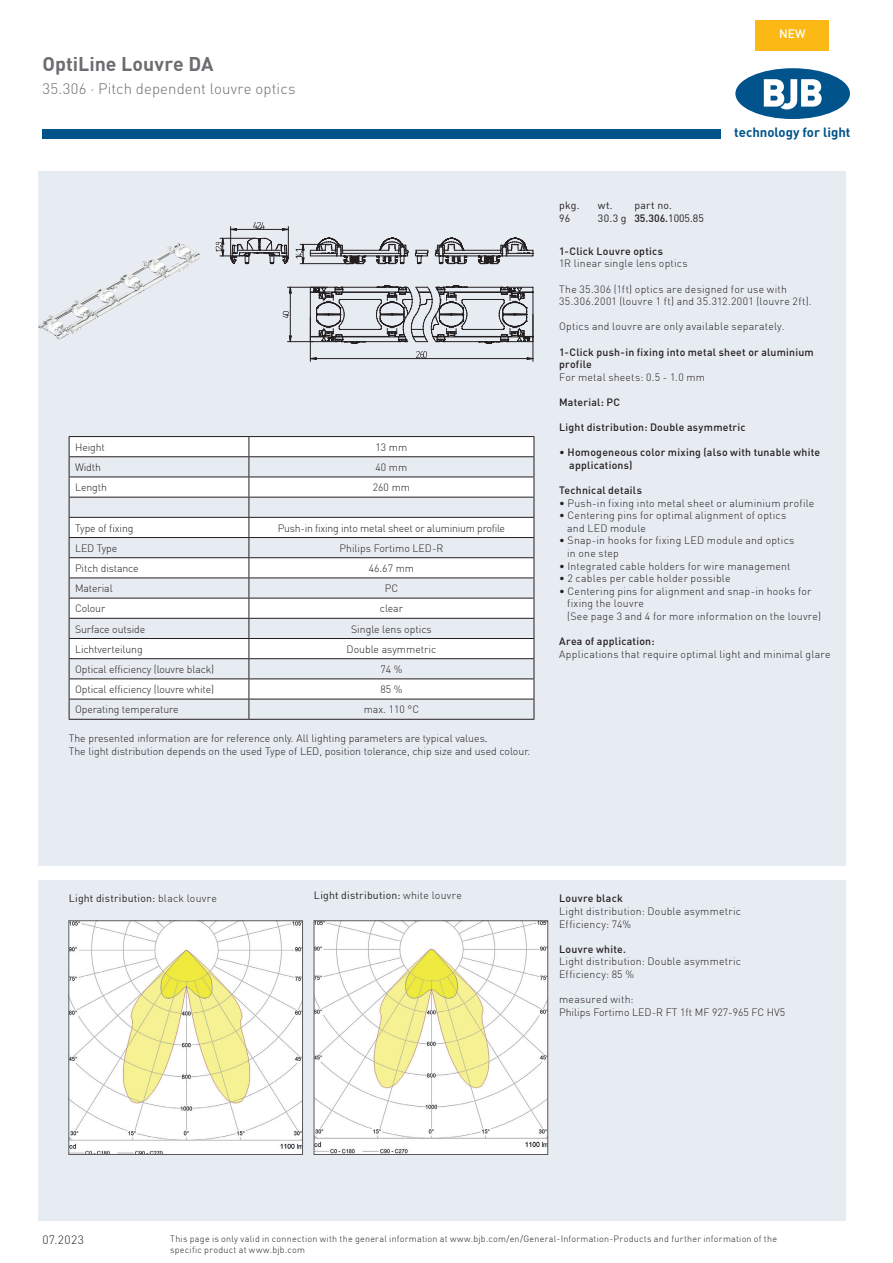
<style>
.page{position:relative;width:893px;height:1263px;background:#fff}
.page>*{position:absolute;margin:0;border:0;box-sizing:border-box;transform-origin:0 0}
.t1{font:700 19.5px "DIN";color:#6c6d70}
.t2{font:300 15px "DINOT";letter-spacing:.005em;color:#6c6d70}
.t3{font:700 13.2px "DIN";color:#01548b}
.t4{font:300 12px "DINOT";letter-spacing:.035em;color:#231f20}
.t5{font:500 12px "DIN";color:#fff}
.t6{font:300 10.5px "DIN";letter-spacing:.015em;color:#231f20}
.t7{font:500 10.5px/12.5px "DIN";letter-spacing:.025em;color:#231f20}
.t8{font:300 10.5px "DIN";letter-spacing:-.01em;color:#231f20}
.t9{font:10.5px "DIN";letter-spacing:.02em;color:#231f20}
.t10{font:300 10.5px "DIN";letter-spacing:.04em;color:#231f20}
.t11{font:300 10.5px "DIN";letter-spacing:-.02em;color:#231f20}
.t12{font:300 9px/10.9px "DIN";letter-spacing:.025em;color:#231f20}
.s1{font-weight:400}
.s2{font-weight:300}
</style>
<div class="page">
<div style="left:735px;top:68px;width:115px;height:51px;background:#01548b;border-radius:50%"></div>
<svg style="left:764px;top:79px;width:58px;height:30px"></svg>
<div style="left:43px;top:129px;width:678px;height:9px;background:#01548b"></div>
<div style="left:38px;top:880px;width:808px;height:340px;background:#e7ebf2"></div>
<div style="left:38px;top:171px;width:808px;height:695px;background:#e7ebf2"></div>
<hr style="left:288px;top:227px;width:1px;height:31px;background:#231f20">
<hr style="left:230px;top:227px;width:1px;height:31px;background:#231f20">
<svg style="left:215px;top:237px;width:318px;height:28px"></svg>
<svg style="left:254px;top:222px;width:11px;height:7px"></svg>
<svg style="left:230px;top:228px;width:7px;height:3px"></svg>
<svg style="left:282px;top:228px;width:7px;height:3px"></svg>
<hr style="left:231px;top:229px;width:57px;height:1px;background:#231f20">
<svg style="left:283px;top:285px;width:250px;height:59px"></svg>
<hr style="left:533px;top:314px;width:1px;height:47px;background:#231f20">
<hr style="left:310px;top:317px;width:1px;height:44px;background:#231f20">
<hr style="left:290px;top:287px;width:1px;height:55px;background:#231f20">
<svg style="left:417px;top:351px;width:9px;height:6px"></svg>
<svg style="left:310px;top:357px;width:7px;height:3px"></svg>
<svg style="left:527px;top:357px;width:6px;height:3px"></svg>
<hr style="left:310px;top:358px;width:223px;height:1px;background:#231f20">
<svg style="left:70px;top:437px;width:464px;height:262px;fill:#fff"></svg>
<hr style="left:69px;top:436px;width:180px;height:1px;background:#231f20">
<hr style="left:249px;top:436px;width:285px;height:1px;background:#231f20">
<hr style="left:69px;top:456px;width:180px;height:1px;background:#231f20">
<hr style="left:249px;top:456px;width:285px;height:1px;background:#231f20">
<hr style="left:69px;top:477px;width:180px;height:1px;background:#231f20">
<hr style="left:249px;top:477px;width:285px;height:1px;background:#231f20">
<hr style="left:69px;top:497px;width:180px;height:1px;background:#231f20">
<hr style="left:249px;top:497px;width:285px;height:1px;background:#231f20">
<hr style="left:69px;top:517px;width:180px;height:1px;background:#231f20">
<hr style="left:249px;top:517px;width:285px;height:1px;background:#231f20">
<hr style="left:69px;top:537px;width:180px;height:1px;background:#231f20">
<hr style="left:249px;top:537px;width:285px;height:1px;background:#231f20">
<hr style="left:69px;top:557px;width:180px;height:1px;background:#231f20">
<hr style="left:249px;top:557px;width:285px;height:1px;background:#231f20">
<hr style="left:69px;top:577px;width:180px;height:1px;background:#231f20">
<hr style="left:249px;top:577px;width:285px;height:1px;background:#231f20">
<hr style="left:69px;top:598px;width:180px;height:1px;background:#231f20">
<hr style="left:249px;top:598px;width:285px;height:1px;background:#231f20">
<hr style="left:69px;top:618px;width:180px;height:1px;background:#231f20">
<hr style="left:249px;top:618px;width:285px;height:1px;background:#231f20">
<hr style="left:69px;top:638px;width:180px;height:1px;background:#231f20">
<hr style="left:249px;top:638px;width:285px;height:1px;background:#231f20">
<hr style="left:69px;top:658px;width:180px;height:1px;background:#231f20">
<hr style="left:249px;top:658px;width:285px;height:1px;background:#231f20">
<hr style="left:69px;top:678px;width:180px;height:1px;background:#231f20">
<hr style="left:249px;top:678px;width:285px;height:1px;background:#231f20">
<hr style="left:69px;top:699px;width:180px;height:1px;background:#231f20">
<svg style="left:69px;top:437px;width:1px;height:282px"></svg>
<hr style="left:249px;top:699px;width:285px;height:1px;background:#231f20">
<svg style="left:249px;top:437px;width:1px;height:282px"></svg>
<svg style="left:534px;top:437px;width:1px;height:282px"></svg>
<hr style="left:69px;top:719px;width:180px;height:1px;background:#231f20">
<hr style="left:249px;top:719px;width:285px;height:1px;background:#231f20">
<div style="left:756px;top:20px;width:73px;height:30px;background:#fcb814"></div>
<img style="left:38px;top:243px;width:162px;height:97px">
<img style="left:71px;top:923px;width:230px;height:229px">
<div style="left:69px;top:921px;width:234px;height:233px;border:1px solid #57585a"></div>
<img style="left:316px;top:923px;width:230px;height:229px">
<div style="left:314px;top:921px;width:234px;height:233px;border:1px solid #57585a"></div>
<p class="t1" style="left:43px;top:51px;width:172px">OptiLine Louvre DA</p>
<p class="t2" style="left:43px;top:79px;width:255px">35.306 · Pitch dependent louvre optics</p>
<p class="t6" style="left:75px;top:440px;width:31px">Height</p>
<p class="t6" style="left:375px;top:440px;width:33px">13 mm</p>
<p class="t6" style="left:75px;top:461px;width:27px">Width</p>
<p class="t6" style="left:375px;top:461px;width:33px">40 mm</p>
<p class="t6" style="left:75px;top:481px;width:33px">Length</p>
<p class="t6" style="left:373px;top:481px;width:39px">260 mm</p>
<p class="t8" style="left:75px;top:521px;width:60px">Type of fixing</p>
<p class="t11" style="left:278px;top:521px;width:229px">Push-in fixing into metal sheet or aluminium profile</p>
<p class="t6" style="left:75px;top:541px;width:44px">LED Type</p>
<p class="t6" style="left:339px;top:541px;width:105px">Philips Fortimo LED-R</p>
<p class="t8" style="left:75px;top:562px;width:65px">Pitch distance</p>
<p class="t6" style="left:369px;top:562px;width:47px">46.67 mm</p>
<p class="t8" style="left:75px;top:582px;width:39px">Material</p>
<p class="t6" style="left:385px;top:582px;width:15px">PC</p>
<p class="t6" style="left:75px;top:602px;width:32px">Colour</p>
<p class="t6" style="left:380px;top:602px;width:25px">clear</p>
<p class="t8" style="left:75px;top:622px;width:72px">Surface outside</p>
<p class="t6" style="left:351px;top:622px;width:82px">Single lens optics</p>
<p class="t8" style="left:75px;top:642px;width:69px">Lichtverteilung</p>
<p class="t6" style="left:347px;top:642px;width:91px">Double asymmetric</p>
<p class="t8" style="left:75px;top:663px;width:141px">Optical efficiency (louvre black)</p>
<p class="t6" style="left:380px;top:663px;width:24px">74 %</p>
<p class="t8" style="left:75px;top:683px;width:140px">Optical efficiency (louvre white)</p>
<p class="t6" style="left:380px;top:683px;width:24px">85 %</p>
<p class="t8" style="left:75px;top:703px;width:105px">Operating temperature</p>
<p class="t6" style="left:364px;top:703px;width:57px">max. 110 °C</p>
<p class="t6" style="left:69px;top:732px;width:420px">The presented information are for reference only. All lighting parameters are typical values<span class="s1">.</span></p>
<p class="t6" style="left:69px;top:744px;width:463px">The light distribution depends on the used Type of LED, position tolerance, chip size and used colour.</p>
<p class="t5" style="left:779px;top:26px;width:28px">NEW</p>
<p class="t9" style="left:559px;top:199px;width:22px">pkg.</p>
<p class="t9" style="left:559px;top:211px;width:12px">96</p>
<p class="t9" style="left:598px;top:199px;width:16px">wt.</p>
<p class="t9" style="left:598px;top:211px;width:30px">30.3 g</p>
<p class="t9" style="left:634px;top:199px;width:39px">part no.</p>
<p class="t7" style="left:634px;top:211px;width:71px">35.306.<span class="s1">1005.85</span></p>
<p class="t3" style="left:734px;top:124px;width:118px">technology for light</p>
<p class="t7" style="left:559px;top:244px;width:105px">1-Click Louvre optics</p>
<p class="t6" style="left:559px;top:257px;width:130px">1R linear single lens optics</p>
<p class="t6" style="left:559px;top:282px;width:229px">The 35.306 (1ft) optics are designed for use with</p>
<p class="t10" style="left:559px;top:295px;width:254px">35.306.2001 (louvre 1 ft) and 35.312.2001 (louvre 2ft).</p>
<p class="t6" style="left:559px;top:320px;width:227px">Optics and louvre are only available separately.</p>
<p class="t7" style="left:559px;top:345px;width:256px">1-Click push-in fixing into metal sheet or aluminium profile</p>
<p class="t6" style="left:559px;top:370px;width:147px">For metal sheets: 0.5 - 1.0 mm</p>
<p class="t7" style="left:559px;top:395px;width:62px">Material: PC</p>
<p class="t7" style="left:559px;top:421px;width:188px">Light distribution: Double asymmetric</p>
<p class="t7" style="left:559px;top:446px;width:263px"><span class="s2">•</span> Homogeneous color mixing (also with tunable white</p>
<p class="t7" style="left:569px;top:458px;width:65px">applications)</p>
<p class="t7" style="left:559px;top:484px;width:84px">Technical details</p>
<p class="t6" style="left:559px;top:496px;width:257px">• Push-in fixing into metal sheet or aluminium profile</p>
<p class="t6" style="left:559px;top:509px;width:229px">• Centering pins for optimal alignment of optics</p>
<p class="t6" style="left:567px;top:521px;width:80px">and LED module</p>
<p class="t6" style="left:559px;top:534px;width:237px">• Snap-in hooks for fixing LED module and optics</p>
<p class="t6" style="left:567px;top:547px;width:53px">in one step</p>
<p class="t6" style="left:559px;top:559px;width:233px">• Integrated cable holders for wire management</p>
<p class="t6" style="left:559px;top:572px;width:173px">• 2 cables per cable holder possible</p>
<p class="t6" style="left:559px;top:584px;width:254px">• Centering pins for alignment and snap-in hooks for</p>
<p class="t6" style="left:567px;top:597px;width:78px">fixing the louvre</p>
<p class="t6" style="left:567px;top:610px;width:255px">(See page 3 and 4 for more information on the louvre)</p>
<p class="t7" style="left:559px;top:635px;width:97px">Area of application:</p>
<p class="t6" style="left:559px;top:647px;width:273px">Applications that require optimal light and minimal glare</p>
<p class="t9" style="left:69px;top:892px;width:150px">Light distribution: <span class="s2">black louvre</span></p>
<p class="t9" style="left:314px;top:888px;width:150px">Light distribution: <span class="s2">white louvre</span></p>
<p class="t7" style="left:559px;top:892px;width:65px">Louvre black</p>
<p class="t6" style="left:559px;top:905px;width:183px">Light distribution: Double asymmetric</p>
<p class="t6" style="left:559px;top:917px;width:73px">Efficiency: 74%</p>
<p class="t7" style="left:559px;top:942px;width:68px">Louvre white.</p>
<p class="t6" style="left:559px;top:955px;width:183px">Light distribution: Double asymmetric</p>
<p class="t6" style="left:559px;top:968px;width:76px">Efficiency: 85 %</p>
<p class="t6" style="left:559px;top:993px;width:76px">measured with:</p>
<p class="t6" style="left:559px;top:1005px;width:228px">Philips Fortimo LED-R FT 1ft MF 927-965 FC HV5</p>
<p class="t4" style="left:43px;top:1231px;width:43px">07.2023</p>
<p class="t12" style="left:170px;top:1233px;width:608px">This page is only valid in connection with the general information at www.bjb.com/en/General-Information-Products and further information of the specific product at www.bjb.com</p>
</div>
